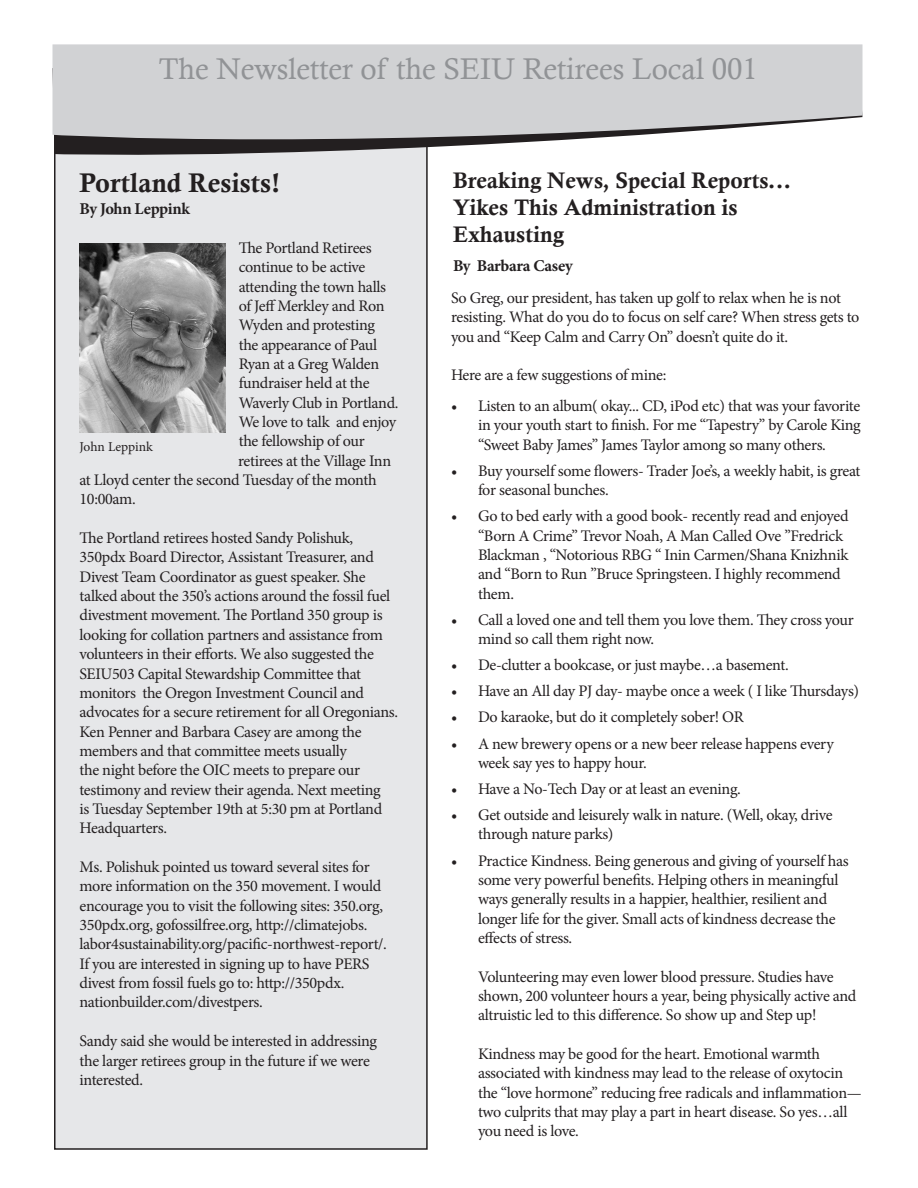
<style>
.page{position:relative;width:918px;height:1188px;background:#fff}
.page>*{position:absolute;margin:0;border:0;box-sizing:border-box;transform-origin:0 0}
.Subtitle{font:30px "Calisto";color:#919396}
.t1{font:27px "Calis MT Bol";color:#231f20}
.t2{font:22.5px/27px "Calis MT Bol";color:#231f20}
.t3{font:700 16.5px "Minion Pro";letter-spacing:-.02em;color:#231f20}
.t4{font:16.2px/19.4px "Minion Pro";letter-spacing:-.025em;color:#231f20}
.t5{font:13.5px "Minion Pro";color:#231f20}
</style>
<div class="page">
<div style="left:55px;top:58px;width:372px;height:1091px;background:#e6e7e9"></div>
<svg style="left:54px;top:153px;width:374px;height:10px"></svg>
<svg style="left:52px;top:44px;width:810px;height:109px;background:#c6c7c9"></svg>
<img style="left:80px;top:244px;width:145px;height:189px">
<p class="Subtitle" style="left:159px;top:52px;width:601px">The Newsletter of the SEIU Retirees Local 001</p>
<p class="t1" style="left:80px;top:167px;width:202px">Portland Resists!</p>
<p class="t3" style="left:80px;top:197px;width:112px">By John Leppink</p>
<p class="t4" style="left:239px;top:238px;width:135px">The Portland Retirees</p>
<p class="t4" style="left:239px;top:257px;width:128px">continue to be active</p>
<p class="t4" style="left:239px;top:277px;width:149px">attending the town halls</p>
<p class="t4" style="left:239px;top:296px;width:147px">of Jeff Merkley and Ron</p>
<p class="t4" style="left:239px;top:315px;width:138px">Wyden and protesting</p>
<p class="t4" style="left:239px;top:335px;width:140px">the appearance of Paul</p>
<p class="t4" style="left:239px;top:354px;width:142px">Ryan at a Greg Walden</p>
<p class="t4" style="left:239px;top:373px;width:133px">fundraiser held at the</p>
<p class="t4" style="left:239px;top:393px;width:161px">Waverly Club in Portland.</p>
<p class="t4" style="left:239px;top:412px;width:159px">We love to talk and enjoy</p>
<p class="t4" style="left:239px;top:432px;width:128px">the fellowship of our</p>
<p class="t4" style="left:238px;top:451px;width:155px">retirees at the Village Inn</p>
<p class="t4" style="left:80px;top:470px;width:299px">at Lloyd center the second Tuesday of the month</p>
<p class="t4" style="left:80px;top:490px;width:58px">10:00am.</p>
<p class="t4" style="left:80px;top:528px;width:320px">The Portland retirees hosted Sandy Polishuk, 350pdx Board Director, Assistant Treasurer, and Divest Team Coordinator as guest speaker. She talked about the 350’s actions around the fossil fuel divestment movement. The Portland 350 group is looking for collation partners and assistance from volunteers in their efforts. We also suggested the SEIU503 Capital Stewardship Committee that monitors the Oregon Investment Council and advocates for a secure retirement for all Oregonians.<br>Ken Penner and Barbara Casey are among the members and that committee meets usually<br>the night before the OIC meets to prepare our testimony and review their agenda. Next meeting<br>is Tuesday September 19th at 5:30 pm at Portland Headquarters.</p>
<p class="t4" style="left:80px;top:857px;width:309px">Ms. Polishuk pointed us toward several sites for more information on the 350 movement. I would encourage you to visit the following sites: 350.org, 350pdx.org, gofossilfree.org, http://climatejobs. labor4sustainability.org/pacific-northwest-report/.<br>If you are interested in signing up to have PERS divest from fossil fuels go to: http://350pdx. nationbuilder.com/divestpers.</p>
<p class="t4" style="left:80px;top:1031px;width:299px">Sandy said she would be interested in addressing the larger retirees group in the future if we were interested.</p>
<p class="t5" style="left:80px;top:438px;width:75px">John Leppink</p>
<p class="t2" style="left:453px;top:167px;width:340px">Breaking News, Special Reports...<br>Yikes This Administration is<br>Exhausting</p>
<p class="t3" style="left:453px;top:254px;width:121px">By Barbara Casey</p>
<p class="t4" style="left:451px;top:288px;width:410px">So Greg, our president, has taken up golf to relax when he is not resisting. What do you do to focus on self care? When stress gets to you and “Keep Calm and Carry On” doesn’t quite do it.</p>
<p class="t4" style="left:451px;top:366px;width:217px">Here are a few suggestions of mine:</p>
<p class="t4" style="left:478px;top:396px;width:384px;text-align:justify;text-indent:-27px">• Listen to an album( okay... CD, iPod etc) that was your favorite in your youth start to finish. For me “Tapestry” by Carole King “Sweet Baby James” James Taylor among so many others.</p>
<p class="t4" style="left:478px;top:461px;width:384px;text-indent:-27px">• Buy yourself some flowers- Trader Joe’s, a weekly habit, is great for seasonal bunches.</p>
<p class="t4" style="left:478px;top:507px;width:372px;text-indent:-27px">• Go to bed early with a good book- recently read and enjoyed “Born A Crime” Trevor Noah, A Man Called Ove ”Fredrick Blackman , “Notorious RBG “ Inin Carmen/Shana Knizhnik and “Born to Run ”Bruce Springsteen. I highly recommend them.</p>
<p class="t4" style="left:478px;top:610px;width:377px;text-indent:-27px">• Call a loved one and tell them you love them. They cross your mind so call them right now.</p>
<p class="t4" style="left:451px;top:655px;width:339px">• De-clutter a bookcase, or just maybe…a basement.</p>
<p class="t4" style="left:451px;top:682px;width:410px">• Have an All day PJ day- maybe once a week ( I like Thursdays)</p>
<p class="t4" style="left:451px;top:708px;width:294px">• Do karaoke, but do it completely sober! OR</p>
<p class="t4" style="left:478px;top:734px;width:357px;text-indent:-27px">• A new brewery opens or a new beer release happens every week say yes to happy hour.</p>
<p class="t4" style="left:451px;top:779px;width:291px">• Have a No-Tech Day or at least an evening.</p>
<p class="t4" style="left:478px;top:805px;width:356px;text-indent:-27px">• Get outside and leisurely walk in nature. (Well, okay, drive through nature parks)</p>
<p class="t4" style="left:478px;top:851px;width:372px;text-indent:-27px">• Practice Kindness. Being generous and giving of yourself has some very powerful benefits. Helping others in meaningful ways generally results in a happier, healthier, resilient and longer life for the giver. Small acts of kindness decrease the effects of stress.</p>
<p class="t4" style="left:478px;top:967px;width:380px">Volunteering may even lower blood pressure. Studies have shown, 200 volunteer hours a year, being physically active and altruistic led to this difference. So show up and Step up!</p>
<p class="t4" style="left:478px;top:1044px;width:385px">Kindness may be good for the heart. Emotional warmth associated with kindness may lead to the release of oxytocin the “love hormone” reducing free radicals and inflammation— two culprits that may play a part in heart disease. So yes…all you need is love.</p>
</div>
